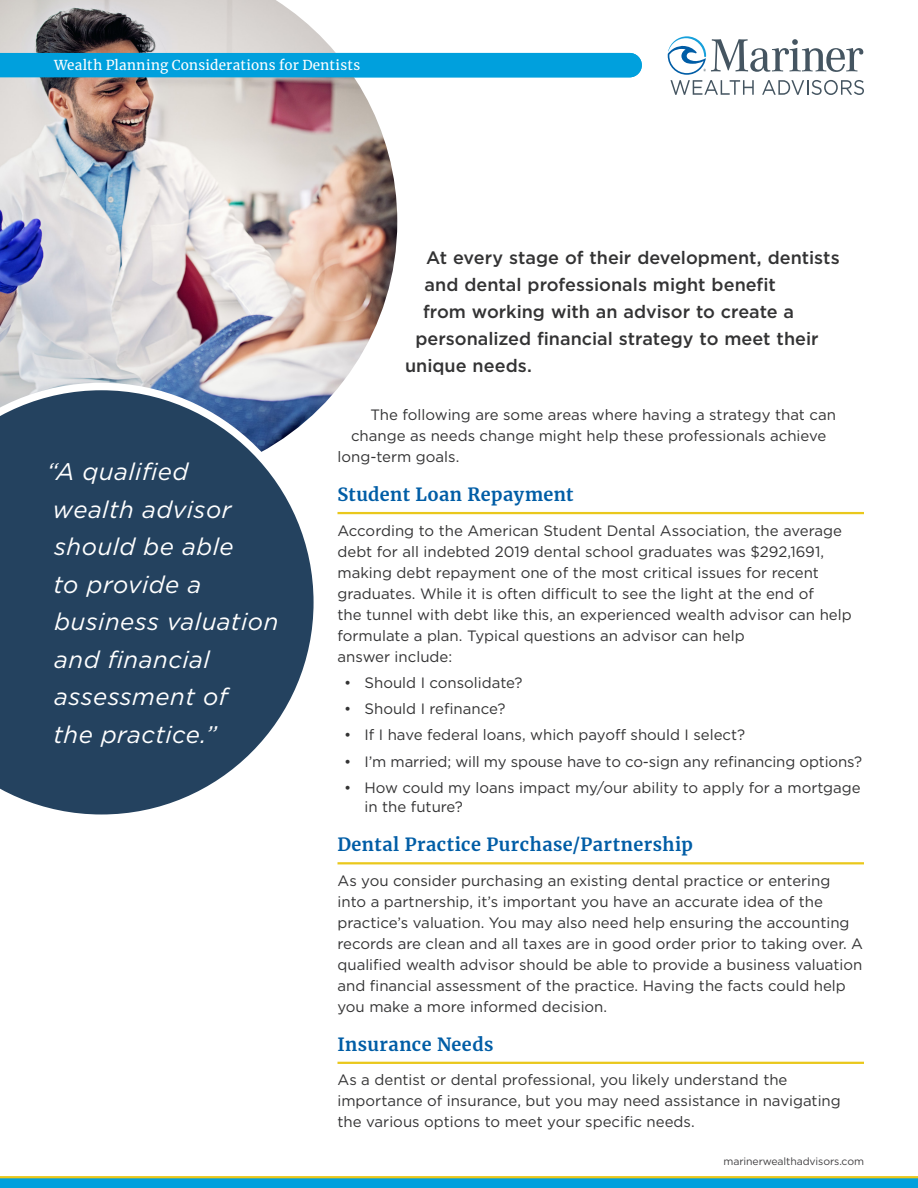
<style>
.page{position:relative;width:918px;height:1188px;background:#fff}
.page>*{position:absolute;margin:0;border:0;box-sizing:border-box;transform-origin:0 0}
.t1{font:italic 24px/37.5px "Gotham";letter-spacing:.02em;color:#fff}
.t2{font:500 18px "Gotham";color:#333334}
.t3{font:700 18px "Merriweather";letter-spacing:.025em;color:#005da6}
.t4{font:15px/21px "Gotham";color:#333334}
.t5{font:13.5px "Merriweather";letter-spacing:.02em;color:#fff}
.t6{font:10.5px "Gotham";letter-spacing:-.01em;color:#414042}
</style>
<div class="page">
<svg style="left:0;top:1176px;width:918px;height:12px;background:#2da8b8"></svg>
<svg style="left:668px;top:36px;width:196px;height:59px"></svg>
<img style="left:0;top:0;width:397px;height:407px">
<div style="left:0;top:53px;width:642px;height:24px;background:#00a0dd"></div>
<hr style="left:338px;top:512px;width:526px;height:2px;background:#eac81c">
<hr style="left:338px;top:862px;width:526px;height:2px;background:#eac81c">
<hr style="left:338px;top:1062px;width:526px;height:2px;background:#eac81c">
<svg style="left:0;top:383px;width:321px;height:432px;background:#476079"></svg>
<p class="t5" style="left:54px;top:56px;width:308px">Wealth Planning Considerations for Dentists</p>
<h1 class="t1" style="left:47px;top:453px;width:233px">“A qualified<br>wealth advisor should be able<br>to provide a business valuation and financial assessment of<br>the practice.”</h1>
<p class="t2" style="left:426px;top:246px;width:415px">At every stage of their development, dentists</p>
<p class="t2" style="left:425px;top:273px;width:353px">and dental professionals might benefit</p>
<p class="t2" style="left:423px;top:300px;width:373px">from working with an advisor to create a</p>
<p class="t2" style="left:416px;top:327px;width:405px">personalized financial strategy to meet their</p>
<p class="t2" style="left:405px;top:354px;width:128px">unique needs.</p>
<p class="t4" style="left:370px;top:404px;width:467px">The following are some areas where having a strategy that can</p>
<p class="t4" style="left:351px;top:425px;width:477px">change as needs change might help these professionals achieve</p>
<p class="t4" style="left:338px;top:446px;width:123px">long-term goals.</p>
<p class="t3" style="left:338px;top:482px;width:238px">Student Loan Repayment</p>
<p class="t4" style="left:338px;top:520px;width:516px">According to the American Student Dental Association, the average debt for all indebted 2019 dental school graduates was $292,1691, making debt repayment one of the most critical issues for recent graduates. While it is often difficult to see the light at the end of<br>the tunnel with debt like this, an experienced wealth advisor can help formulate a plan. Typical questions an advisor can help<br>answer include:</p>
<p class="t4" style="left:344px;top:672px;width:180px">• Should I consolidate?</p>
<p class="t4" style="left:344px;top:698px;width:163px">• Should I refinance?</p>
<p class="t4" style="left:344px;top:724px;width:403px">• If I have federal loans, which payoff should I select?</p>
<p class="t4" style="left:344px;top:751px;width:519px">• I’m married; will my spouse have to co-sign any refinancing options?</p>
<p class="t4" style="left:364px;top:778px;width:498px;line-height:19.5px;text-indent:-20px">• How could my loans impact my/our ability to apply for a mortgage in the future?</p>
<p class="t3" style="left:338px;top:832px;width:357px">Dental Practice Purchase/Partnership</p>
<p class="t4" style="left:338px;top:870px;width:527px">As you consider purchasing an existing dental practice or entering<br>into a partnership, it’s important you have an accurate idea of the practice’s valuation. You may also need help ensuring the accounting records are clean and all taxes are in good order prior to taking over. A qualified wealth advisor should be able to provide a business valuation and financial assessment of the practice. Having the facts could help you make a more informed decision.</p>
<p class="t3" style="left:338px;top:1032px;width:157px">Insurance Needs</p>
<p class="t4" style="left:338px;top:1069px;width:505px">As a dentist or dental professional, you likely understand the importance of insurance, but you may need assistance in navigating the various options to meet your specific needs.</p>
<p class="t6" style="left:724px;top:1155px;width:142px">marinerwealthadvisors.com</p>
</div>
